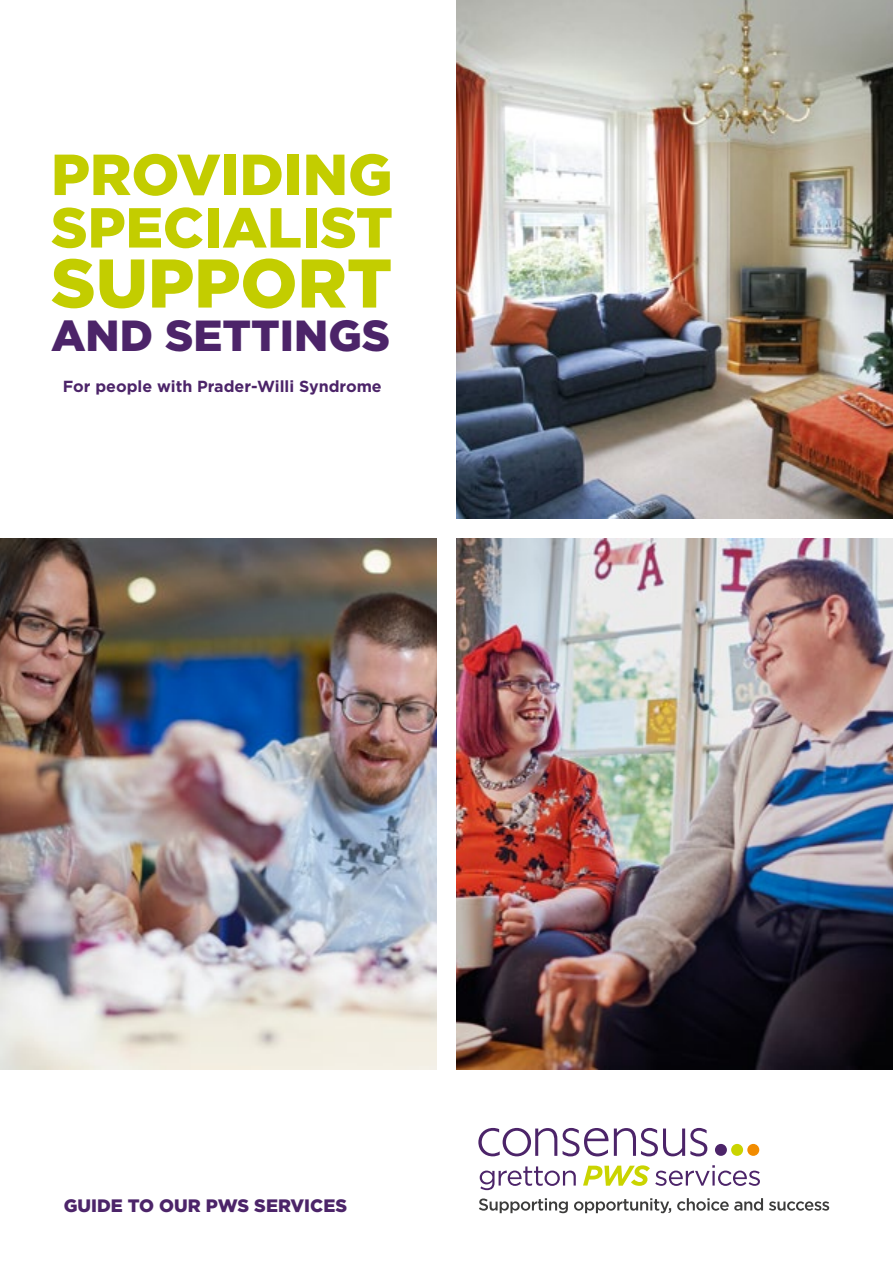
<style>
.page{position:relative;width:893px;height:1263px;background:#fff}
.page>*{position:absolute;margin:0;border:0;box-sizing:border-box;transform-origin:0 0}
.t1{font:900 68.7px "Gotham";color:#c3cd00}
.t2{font:900 57.75px "Gotham";color:#c3cd00}
.t3{font:900 56.25px "Gotham";color:#c3cd00}
.t4{font:900 43.5px "Gotham";color:#4c2469}
.t5{font:900 18px "Gotham";color:#4c2469}
.t6{font:700 16.05px "Gotham";color:#4c2469}
</style>
<div class="page">
<svg style="left:478px;top:1128px;width:79px;height:28px"></svg>
<svg style="left:563px;top:1128px;width:45px;height:28px"></svg>
<svg style="left:614px;top:1128px;width:93px;height:28px"></svg>
<div style="left:715px;top:1144px;width:12px;height:12px;background:#4c2469;border-radius:50%"></div>
<div style="left:731px;top:1144px;width:12px;height:12px;background:#cad400;border-radius:50%"></div>
<div style="left:747px;top:1144px;width:12px;height:12px;background:#f28c00;border-radius:50%"></div>
<svg style="left:480px;top:1166px;width:96px;height:24px"></svg>
<svg style="left:583px;top:1165px;width:177px;height:21px"></svg>
<svg style="left:479px;top:1198px;width:89px;height:15px"></svg>
<svg style="left:574px;top:1198px;width:97px;height:15px"></svg>
<svg style="left:677px;top:1198px;width:86px;height:13px"></svg>
<svg style="left:769px;top:1201px;width:60px;height:10px"></svg>
<img style="left:456px;top:0;width:437px;height:519px">
<img style="left:0;top:538px;width:437px;height:532px">
<img style="left:456px;top:538px;width:437px;height:532px">
<h2 class="t2" style="left:51px;top:135px;width:343px">PROVIDING</h2>
<h3 class="t3" style="left:51px;top:189px;width:343px">SPECIALIST</h3>
<h1 class="t1" style="left:51px;top:236px;width:343px">SUPPORT</h1>
<h3 class="t4" style="left:51px;top:306px;width:341px">AND SETTINGS</h3>
<p class="t6" style="left:63px;top:376px;width:320px">For people with Prader-Willi Syndrome</p>
<p class="t5" style="left:64px;top:1193px;width:285px">GUIDE TO OUR PWS SERVICES</p>
</div>
